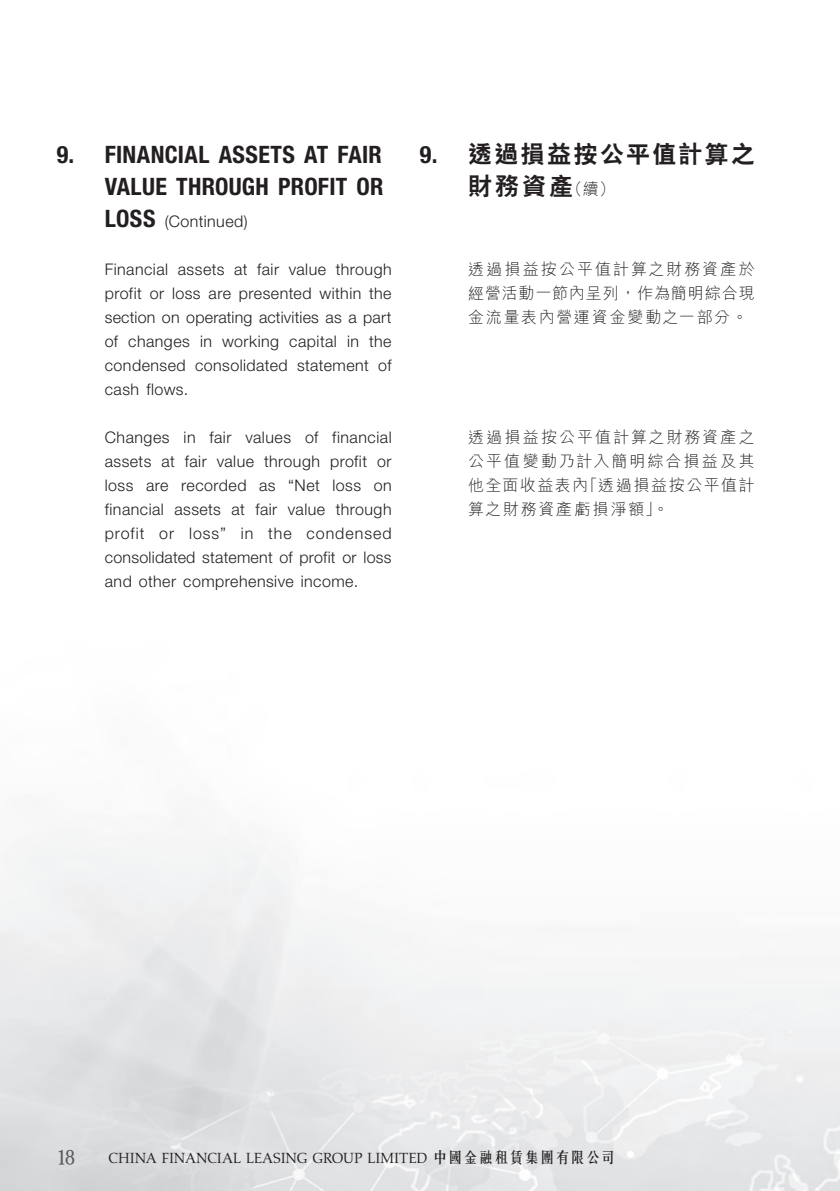
<style>
.page{position:relative;width:840px;height:1191px;background:#fff}
.page>*{position:absolute;margin:0;border:0;box-sizing:border-box;transform-origin:0 0}
._03_H1{font:700 condensed 24px/32px "Helvetica Neue LT Std";letter-spacing:.01em;color:#231f20;text-align:right}
._03_H1-2{font:800 24px/32px "C Hei 2 HK";letter-spacing:.1em;color:#231f20}
.t1{font:500 20px "C Song 3 HK";color:#57585a}
._12___P2{font:300 16px/24px "Helvetica Neue LT Std";letter-spacing:.025em;color:#231f20;text-align:justify}
._12___P2-2{font:300 16px/24px "M Hei HK";letter-spacing:.105em;color:#231f20;text-align:justify}
._03_H1-3{font:300 16px "Helvetica Neue LT Std";letter-spacing:.03em;color:#231f20}
.t2{font:15px "Aldus LT Std";letter-spacing:-.01em;color:#231f20}
.s1{font-weight:700;font-stretch:condensed;font-size:24px}
.s2{font-family:"Helvetica Neue LT Std";font-weight:700;font-stretch:condensed}
.s3{font-family:"M Hei HK";font-weight:300;font-size:16px}
.s4{font-family:"C Song 3 HK";font-weight:500}
</style>
<div class="page">
<p class="_03_H1" style="left:57px;top:138px;width:328px">9. FINANCIAL ASSETS AT FAIR<br>VALUE THROUGH PROFIT OR</p>
<p class="_03_H1-3" style="left:105px;top:212px;width:144px"><span class="s1">LOSS</span> (Continued)</p>
<p class="_12___P2" style="left:105px;top:257px;width:288px">Financial assets at fair value through profit or loss are presented within the section on operating activities as a part of changes in working capital in the condensed consolidated statement of cash flows.</p>
<p class="_12___P2" style="left:105px;top:425px;width:288px">Changes in fair values of financial assets at fair value through profit or loss are recorded as “Net loss on financial assets at fair value through profit or loss” in the condensed consolidated statement of profit or loss and other comprehensive income.</p>
<p class="_03_H1-2" style="left:468px;top:139px;width:288px;text-indent:-48px"><span class="s2">9.</span> 透過損益按公平值計算之財務資產<span class="s3">（續）</span></p>
<p class="_12___P2-2" style="left:468px;top:257px;width:288px">透過損益按公平值計算之財務資產於經營活動一節內呈列，作為簡明綜合現金流量表內營運資金變動之一部分。</p>
<p class="_12___P2-2" style="left:468px;top:425px;width:288px">透過損益按公平值計算之財務資產之公平值變動乃計入簡明綜合損益及其他全面收益表內「透過損益按公平值計算之財務資產虧損淨額」。</p>
<p class="t1" style="left:57px;top:1141px;width:20px">18</p>
<p class="t2" style="left:108px;top:1149px;width:508px">CHINA FINANCIAL LEASING GROUP LIMITED <span class="s4">中國金融租賃集團有限公司</span></p>
</div>
